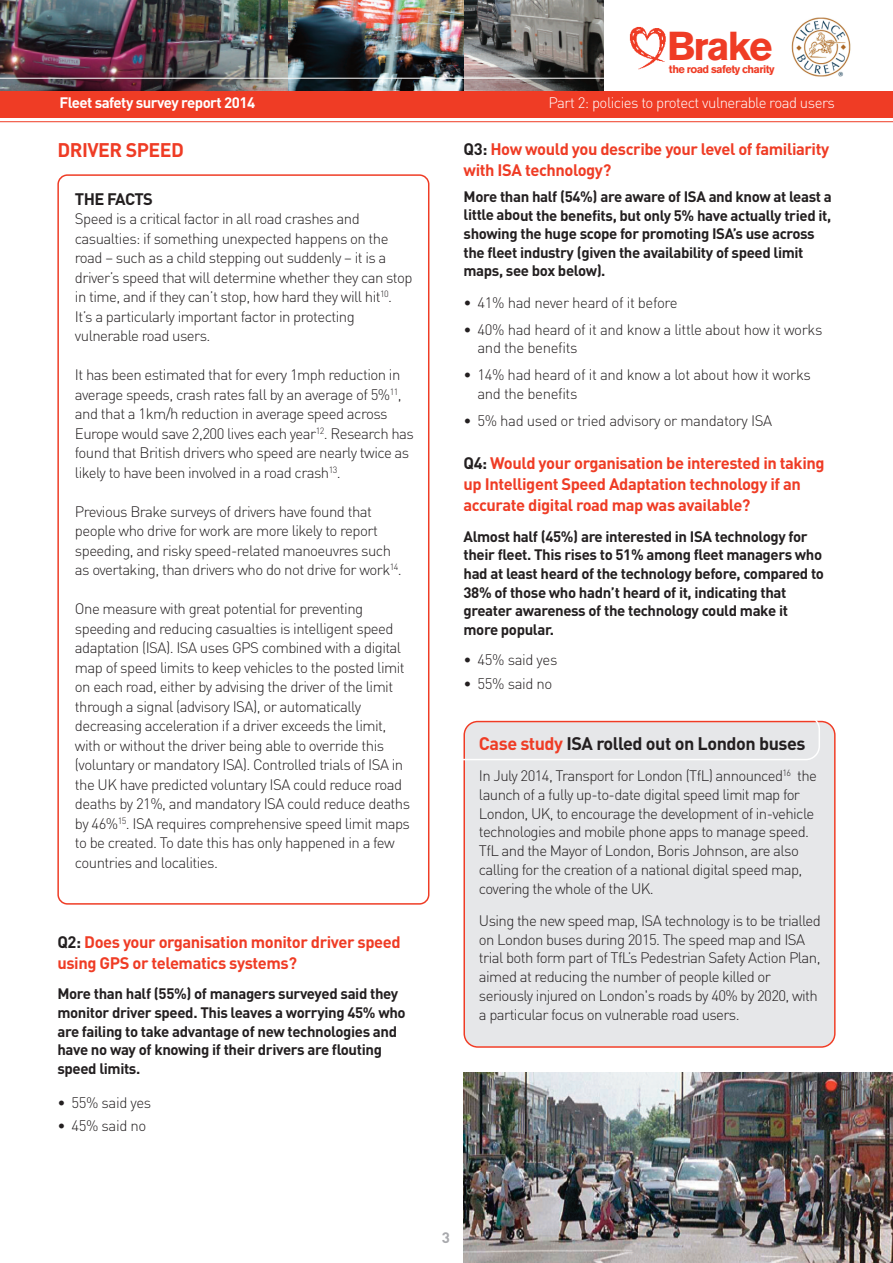
<style>
.page{position:relative;width:893px;height:1263px;background:#fff}
.page>*{position:absolute;margin:0;border:0;box-sizing:border-box;transform-origin:0 0}
.t1{font:700 40.05px "Akzidenz Grotesk BQ";letter-spacing:-.05em;color:#ef3c25}
.t2{font:700 19.5px "DIN";letter-spacing:-.025em;color:#ef3c25}
.t3{font:700 18px "DIN";letter-spacing:-.025em;color:#231f20}
.t4{font:700 16.5px/21px "DIN";letter-spacing:-.025em;color:#ef3c25}
.t5{font:700 16.5px "DIN";letter-spacing:-.04em;color:#231f20}
.t6{font:300 15px/19.5px "DIN";letter-spacing:-.04em;color:#231f20}
.t7{font:700 15px/18.6px "DIN";letter-spacing:-.025em;color:#231f20}
.t8{font:300 15px "DIN";letter-spacing:-.035em;color:#fff}
.t9{font:700 15px "DIN";letter-spacing:-.035em;color:#fff}
.t10{font:700 15px "DIN";color:#a8a9ad}
.t11{font:700 10.95px "Akzidenz Grotesk BQ";letter-spacing:-.05em;color:#ef3c25}
.s1{color:#231f20}
.s2{color:#ef3c25}
</style>
<div class="page">
<img style="left:463px;top:0;width:140px;height:91px">
<img style="left:287px;top:0;width:176px;height:91px">
<img style="left:0;top:0;width:287px;height:91px">
<div style="left:0;top:91px;width:893px;height:27px;background:#ef3c25"></div>
<hr style="left:0;top:78px;width:893px;height:1px;background:#fff">
<hr style="left:0;top:121px;width:893px;height:1px;background:#ef3c25">
<img style="left:791px;top:17px;width:60px;height:60px">
<img style="left:629px;top:26px;width:37px;height:44px">
<svg style="left:57px;top:174px;width:372px;height:731px"></svg>
<div style="left:463px;top:721px;width:373px;height:327px;background:#e6e7e9"></div>
<svg style="left:463px;top:720px;width:357px;height:40px;background:#e7e1e2"></svg>
<img style="left:463px;top:1072px;width:430px;height:191px">
<h1 class="t1" style="left:667px;top:24px;width:107px">Brake</h1>
<p class="t11" style="left:669px;top:63px;width:107px">the road safety charity</p>
<p class="t9" style="left:59px;top:94px;width:197px">Fleet safety survey report 2014</p>
<p class="t8" style="left:548px;top:94px;width:288px">Part 2: policies to protect vulnerable road users</p>
<h2 class="t2" style="left:57px;top:139px;width:128px">DRIVER SPEED</h2>
<p class="t5" style="left:75px;top:189px;width:79px">THE FACTS</p>
<p class="t6" style="left:75px;top:209px;width:339px">Speed is a critical factor in all road crashes and casualties: if something unexpected happens on the road – such as a child stepping out suddenly – it is a driver’s speed that will determine whether they can stop in time, and if they can’t stop, how hard they will hit<sup>10</sup>.<br>It’s a particularly important factor in protecting vulnerable road users.</p>
<p class="t6" style="left:75px;top:365px;width:341px">It has been estimated that for every 1mph reduction in average speeds, crash rates fall by an average of 5%<sup>11</sup>, and that a 1km/h reduction in average speed across Europe would save 2,200 lives each year<sup>12</sup>. Research has found that British drivers who speed are nearly twice as likely to have been involved in a road crash<sup>13</sup>.</p>
<p class="t6" style="left:75px;top:502px;width:328px">Previous Brake surveys of drivers have found that people who drive for work are more likely to report speeding, and risky speed-related manoeuvres such as overtaking, than drivers who do not drive for work<sup>14</sup>.</p>
<p class="t6" style="left:75px;top:599px;width:337px">One measure with great potential for preventing speeding and reducing casualties is intelligent speed adaptation (ISA). ISA uses GPS combined with a digital map of speed limits to keep vehicles to the posted limit on each road, either by advising the driver of the limit through a signal (advisory ISA), or automatically decreasing acceleration if a driver exceeds the limit, with or without the driver being able to override this (voluntary or mandatory ISA). Controlled trials of ISA in the UK have predicted voluntary ISA could reduce road deaths by 21%, and mandatory ISA could reduce deaths by 46%<sup>15</sup>. ISA requires comprehensive speed limit maps to be created. To date this has only happened in a few countries and localities.</p>
<p class="t4" style="left:57px;top:931px;width:345px"><span class="s1">Q2:</span> Does your organisation monitor driver speed using GPS or telematics systems?</p>
<p class="t7" style="left:57px;top:985px;width:350px">More than half (55%) of managers surveyed said they monitor driver speed. This leaves a worrying 45% who are failing to take advantage of new technologies and have no way of knowing if their drivers are flouting speed limits.</p>
<p class="t6" style="left:57px;top:1093px;width:95px">• 55% said yes</p>
<p class="t6" style="left:57px;top:1116px;width:91px">• 45% said no</p>
<p class="t4" style="left:464px;top:139px;width:367px"><span class="s1">Q3:</span> How would you describe your level of familiarity with ISA technology?</p>
<p class="t7" style="left:464px;top:187px;width:370px">More than half (54%) are aware of ISA and know at least a little about the benefits, but only 5% have actually tried it, showing the huge scope for promoting ISA’s use across the fleet industry (given the availability of speed limit maps, see box below).</p>
<p class="t6" style="left:463px;top:293px;width:216px">• 41% had never heard of it before</p>
<p class="t6" style="left:477px;top:321px;width:346px;line-height:18px;text-indent:-14px">• 40% had heard of it and know a little about how it works and the benefits</p>
<p class="t6" style="left:477px;top:365px;width:335px;text-indent:-14px">• 14% had heard of it and know a lot about how it works and the benefits</p>
<p class="t6" style="left:463px;top:411px;width:310px">• 5% had used or tried advisory or mandatory ISA</p>
<p class="t4" style="left:463px;top:453px;width:363px"><span class="s1">Q4:</span> Would your organisation be interested in taking up Intelligent Speed Adaptation technology if an accurate digital road map was available?</p>
<p class="t7" style="left:463px;top:527px;width:362px">Almost half (45%) are interested in ISA technology for their fleet. This rises to 51% among fleet managers who had at least heard of the technology before, compared to 38% of those who hadn’t heard of it, indicating that greater awareness of the technology could make it more popular.</p>
<p class="t6" style="left:463px;top:650px;width:95px">• 45% said yes</p>
<p class="t6" style="left:463px;top:674px;width:91px">• 55% said no</p>
<p class="t3" style="left:479px;top:734px;width:328px"><span class="s2">Case study</span> ISA rolled out on London buses</p>
<p class="t6" style="left:479px;top:766px;width:339px;line-height:18.8px">In July 2014, Transport for London (TfL) announced<sup>16</sup> the launch of a fully up-to-date digital speed limit map for London, UK, to encourage the development of in-vehicle technologies and mobile phone apps to manage speed.<br>TfL and the Mayor of London, Boris Johnson, are also calling for the creation of a national digital speed map, covering the whole of the UK.</p>
<p class="t6" style="left:479px;top:911px;width:343px;line-height:18.8px">Using the new speed map, ISA technology is to be trialled on London buses during 2015. The speed map and ISA trial both form part of TfL’s Pedestrian Safety Action Plan, aimed at reducing the number of people killed or seriously injured on London's roads by 40% by 2020, with a particular focus on vulnerable road users.</p>
<p class="t10" style="left:442px;top:1229px;width:10px">3</p>
</div>
